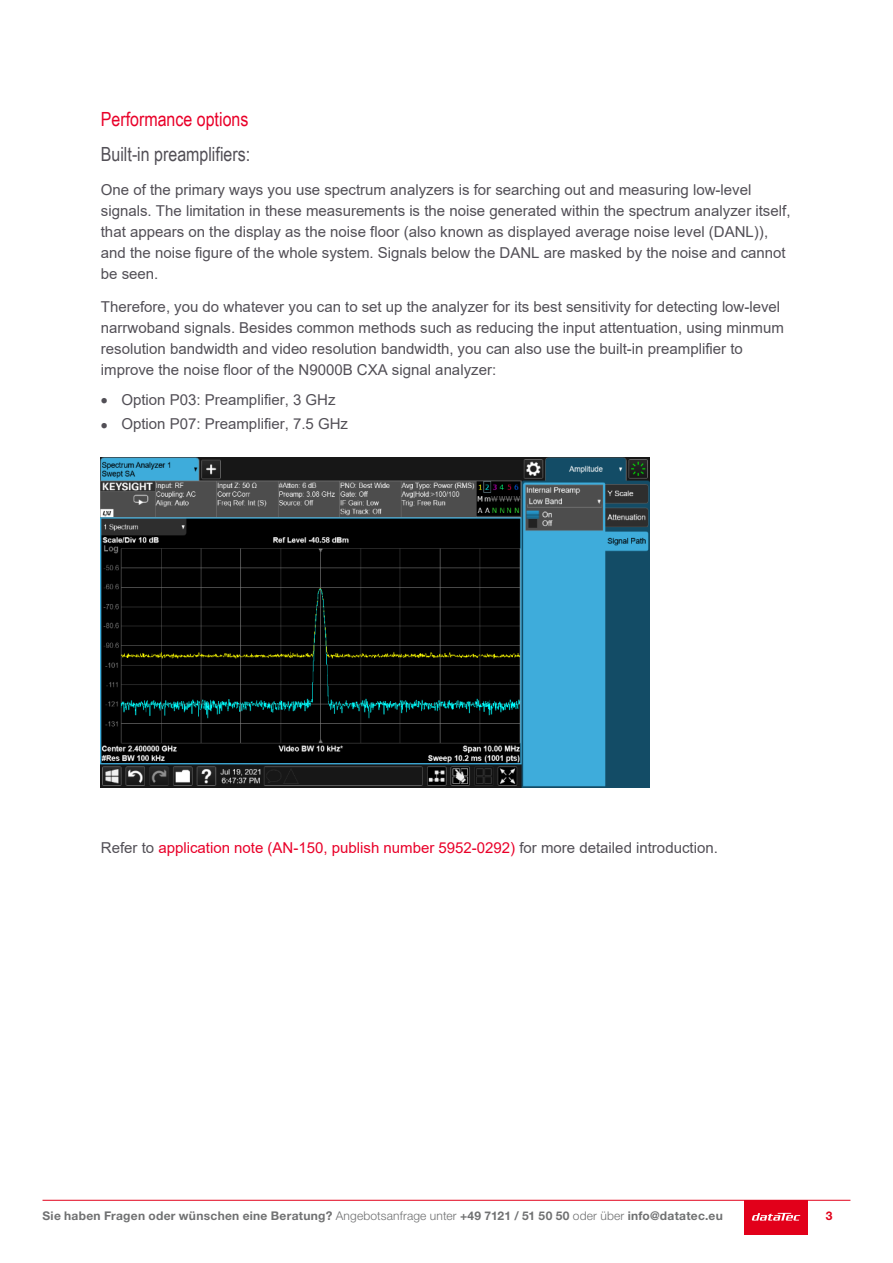
<style>
.page{position:relative;width:893px;height:1263px;background:#fff}
.page>*{position:absolute;margin:0;border:0;box-sizing:border-box;transform-origin:0 0}
.t1{font:19.5px "Arial Narrow";color:#524f56}
.t2{font:19.5px "Arial Narrow";color:#e90029}
.t3{font:15px/21px "Arial";color:#524f56}
.t4{font:15px "Arial";color:#e90029}
.t5{font:700 12px "Helvetica Neue LT Pro";letter-spacing:.025em;color:#707172}
.t6{font:700 12px "Helvetica Neue LT Pro";color:#e2001a}
.s1{color:#524f56}
.s2{font-weight:300}
</style>
<div class="page">
<div style="left:744px;top:1200px;width:64px;height:34px;background:#e2001a"></div>
<svg style="left:752px;top:1213px;width:48px;height:7px"></svg>
<hr style="left:43px;top:1200px;width:807px;height:1px;background:#e2001a">
<img style="left:101px;top:458px;width:549px;height:329px">
<h1 class="t2" style="left:101px;top:105px;width:149px">Performance options</h1>
<h1 class="t1" style="left:101px;top:139px;width:151px">Built-in preamplifiers:</h1>
<p class="t3" style="left:101px;top:179px;width:691px">One of the primary ways you use spectrum analyzers is for searching out and measuring low-level signals. The limitation in these measurements is the noise generated within the spectrum analyzer itself, that appears on the display as the noise floor (also known as displayed average noise level (DANL)), and the noise figure of the whole system. Signals below the DANL are masked by the noise and cannot be seen.</p>
<p class="t3" style="left:101px;top:296px;width:685px">Therefore, you do whatever you can to set up the analyzer for its best sensitivity for detecting low-level narrwoband signals. Besides common methods such as reducing the input attentuation, using minmum resolution bandwidth and video resolution bandwidth, you can also use the built-in preamplifier to improve the noise floor of the N9000B CXA signal analyzer:</p>
<p class="t3" style="left:101px;top:389px;width:236px">• Option P03: Preamplifier, 3 GHz</p>
<p class="t3" style="left:101px;top:413px;width:249px">• Option P07: Preamplifier, 7.5 GHz</p>
<p class="t4" style="left:101px;top:838px;width:619px"><span class="s1">Refer to</span> application note (AN-150, publish number 5952-0292) <span class="s1">for more detailed introduction.</span></p>
<p class="t5" style="left:43px;top:1209px;width:682px">Sie haben Fragen oder wünschen eine Beratung? <span class="s2">Angebotsanfrage unter</span> +49 7121 / 51 50 50 <span class="s2">oder über</span> info@datatec.eu</p>
<p class="t6" style="left:826px;top:1209px;width:8px">3</p>
</div>
